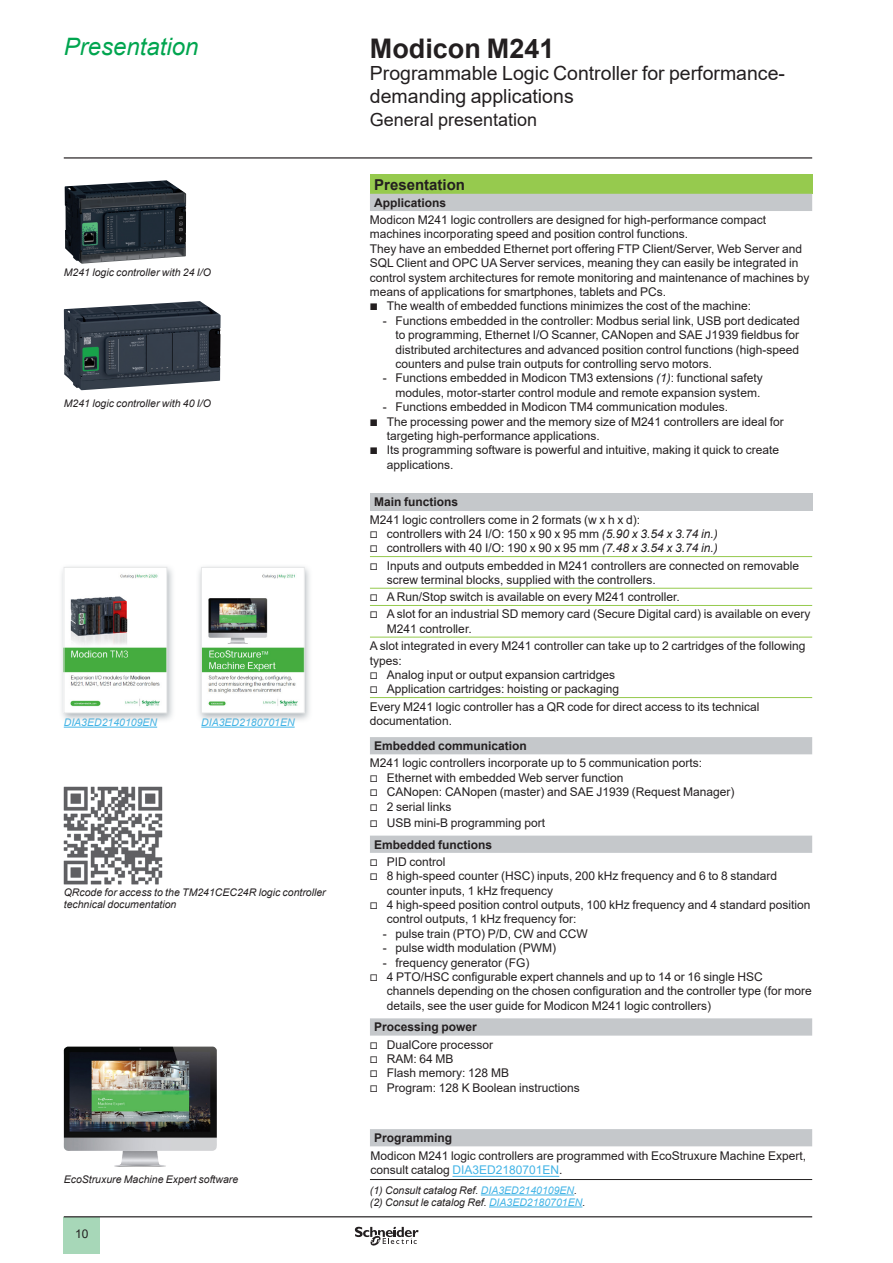
<style>
.page{position:relative;width:893px;height:1263px;background:#fff}
.page>*{position:absolute;margin:0;border:0;box-sizing:border-box;transform-origin:0 0}
._0_TitleLev1{font:700 27px "Arial";color:#231f20}
._0_Topic{font:italic 24px "Arial";color:#00a54f}
._0_TitleLev2{font:19.5px/22.5px "Arial";color:#231f20}
._0_TitleLev3{font:18px "Arial";color:#231f20}
._1_Section_3__10{font:700 15px "Arial";color:#231f20}
._1_Text__8{font:12px/14.4px "Arial";color:#231f20}
._1_Section_4__8{font:700 12px "Arial";color:#231f20}
.t1{font:12px/14.4px "Arial";color:#231f20}
._1_Legend___Nota__7{font:italic 10.5px/12px "Arial";color:#231f20}
._1_Legend__7{font:italic 10.5px "Arial";color:#231f20}
._1_Legend___Nota__7-2{font:italic 10.5px "Arial";color:#42b4e6}
.s1{font-family:"Graph Schneider"}
.s2{font-style:italic}
.s3{color:#42b4e6}
</style>
<div class="page">
<hr style="left:64px;top:157px;width:748px;height:2px;background:#231f20">
<div style="left:64px;top:1217px;width:36px;height:37px;background:#a7d7b8"></div>
<hr style="left:64px;top:1216px;width:748px;height:1px;background:#231f20">
<svg style="left:355px;top:1226px;width:64px;height:20px"></svg>
<hr style="left:481px;top:1195px;width:93px;height:1px;background:#42b4e6">
<hr style="left:489px;top:1207px;width:93px;height:1px;background:#42b4e6">
<div style="left:370px;top:174px;width:442px;height:20px;background:#96ca4e"></div>
<svg style="left:370px;top:194px;width:442px;height:659px"></svg>
<div style="left:370px;top:493px;width:442px;height:17px;background:#c5c8cb"></div>
<hr style="left:370px;top:697px;width:442px;height:1px;background:#96ca4e">
<hr style="left:370px;top:556px;width:442px;height:1px;background:#96ca4e">
<hr style="left:370px;top:588px;width:442px;height:1px;background:#96ca4e">
<hr style="left:370px;top:605px;width:442px;height:1px;background:#96ca4e">
<hr style="left:370px;top:637px;width:442px;height:1px;background:#96ca4e">
<svg style="left:370px;top:1018px;width:442px;height:128px"></svg>
<hr style="left:370px;top:1179px;width:442px;height:1px;background:#231f20">
<img style="left:65px;top:180px;width:121px;height:84px">
<img style="left:64px;top:301px;width:157px;height:89px">
<img style="left:64px;top:786px;width:99px;height:98px">
<hr style="left:64px;top:727px;width:93px;height:1px;background:#42b4e6">
<hr style="left:201px;top:727px;width:94px;height:1px;background:#42b4e6">
<img style="left:64px;top:1046px;width:153px;height:120px">
<div style="left:196px;top:564px;width:117px;height:159px;background:#959ea4;opacity:.75"></div>
<img style="left:203px;top:569px;width:99px;height:142px">
<div style="left:201px;top:567px;width:103px;height:146px;border:1px solid #e6e7e8"></div>
<div style="left:58px;top:564px;width:118px;height:159px;background:#959ea4;opacity:.75"></div>
<img style="left:66px;top:569px;width:99px;height:142px">
<div style="left:64px;top:567px;width:103px;height:146px;border:1px solid #e6e7e8"></div>
<hr style="left:452px;top:1176px;width:107px;height:1px;background:#42b4e6">
<p class="_0_Topic" style="left:64px;top:31px;width:136px">Presentation</p>
<p class="_0_TitleLev1" style="left:370px;top:29px;width:186px">Modicon M241</p>
<p class="_0_TitleLev2" style="left:370px;top:62px;width:417px">Programmable Logic Controller for performance&shy;demanding applications</p>
<p class="_0_TitleLev3" style="left:370px;top:108px;width:169px">General presentation</p>
<p class="_1_Legend___Nota__7" style="left:64px;top:266px;width:149px">M241 logic controller with 24 I/O</p>
<p class="_1_Legend___Nota__7" style="left:64px;top:397px;width:149px">M241 logic controller with 40 I/O</p>
<p class="_1_Legend___Nota__7-2" style="left:64px;top:715px;width:95px">DIA3ED2140109EN</p>
<p class="_1_Legend___Nota__7-2" style="left:201px;top:715px;width:95px">DIA3ED2180701EN</p>
<p class="_1_Legend___Nota__7" style="left:64px;top:886px;width:264px">QRcode for access to the TM241CEC24R logic controller technical documentation</p>
<p class="_1_Legend__7" style="left:64px;top:1172px;width:176px">EcoStruxure Machine Expert software</p>
<p class="_1_Text__8" style="left:75px;top:1226px;width:15px">10</p>
<p class="_1_Section_3__10" style="left:374px;top:174px;width:92px">Presentation</p>
<p class="_1_Section_4__8" style="left:374px;top:194px;width:74px">Applications</p>
<p class="_1_Text__8" style="left:370px;top:212px;width:398px">Modicon M241 logic controllers are designed for high-performance compact machines incorporating speed and position control functions.</p>
<p class="_1_Text__8" style="left:370px;top:241px;width:441px">They have an embedded Ethernet port offering FTP Client/Server, Web Server and SQL Client and OPC UA Server services, meaning they can easily be integrated in control system architectures for remote monitoring and maintenance of machines by means of applications for smartphones, tablets and PCs.</p>
<p class="_1_Text__8" style="left:370px;top:299px;width:383px"><span class="s1">b</span> The wealth of embedded functions minimizes the cost of the machine:</p>
<p class="_1_Text__8" style="left:395px;top:313px;width:406px;text-align:justify;text-indent:-13px">- Functions embedded in the controller: Modbus serial link, USB port dedicated to programming, Ethernet I/O Scanner, CANopen and SAE J1939 fieldbus for distributed architectures and advanced position control functions (high-speed counters and pulse train outputs for controlling servo motors.</p>
<p class="_1_Text__8" style="left:383px;top:371px;width:382px;text-align:right">- Functions embedded in Modicon TM3 extensions <span class="s2">(1)</span>: functional safety modules, motor-starter control module and remote expansion system.</p>
<p class="_1_Text__8" style="left:383px;top:400px;width:347px">- Functions embedded in Modicon TM4 communication modules.</p>
<p class="_1_Text__8" style="left:370px;top:414px;width:415px"><span class="s1">b</span> The processing power and the memory size of M241 controllers are ideal for</p>
<p class="_1_Text__8" style="left:387px;top:428px;width:214px">targeting high-performance applications.</p>
<p class="_1_Text__8" style="left:370px;top:443px;width:411px"><span class="s1">b</span> Its programming software is powerful and intuitive, making it quick to create</p>
<p class="_1_Text__8" style="left:387px;top:457px;width:68px">applications.</p>
<p class="_1_Section_4__8" style="left:374px;top:494px;width:86px">Main functions</p>
<p class="_1_Text__8" style="left:370px;top:512px;width:272px">M241 logic controllers come in 2 formats (w x h x d):</p>
<p class="_1_Text__8" style="left:370px;top:526px;width:349px"><span class="s1">v</span> controllers with 24 I/O: 150 x 90 x 95 mm <span class="s2">(5. 90 x 3. 54 x 3. 74 in.)</span></p>
<p class="_1_Text__8" style="left:370px;top:541px;width:349px"><span class="s1">v</span> controllers with 40 I/O: 190 x 90 x 95 mm <span class="s2">(7. 48 x 3. 54 x 3. 74 in.)</span></p>
<p class="_1_Text__8" style="left:387px;top:558px;width:414px;text-indent:-17px"><span class="s1">v</span> Inputs and outputs embedded in M241 controllers are connected on removable screw terminal blocks, supplied with the controllers.</p>
<p class="_1_Text__8" style="left:370px;top:590px;width:311px"><span class="s1">v</span> A Run/Stop switch is available on every M241 controller.</p>
<p class="_1_Text__8" style="left:387px;top:607px;width:425px;text-indent:-17px"><span class="s1">v</span> A slot for an industrial SD memory card (Secure Digital card) is available on every<br>M241 controller.</p>
<p class="_1_Text__8" style="left:370px;top:639px;width:437px">A slot integrated in every M241 controller can take up to 2 cartridges of the following types:</p>
<p class="_1_Text__8" style="left:370px;top:667px;width:247px"><span class="s1">v</span> Analog input or output expansion cartridges</p>
<p class="_1_Text__8" style="left:370px;top:682px;width:251px"><span class="s1">v</span> Application cartridges: hoisting or packaging</p>
<p class="_1_Text__8" style="left:370px;top:699px;width:391px">Every M241 logic controller has a QR code for direct access to its technical documentation.</p>
<p class="_1_Section_4__8" style="left:374px;top:737px;width:154px">Embedded communication</p>
<p class="_1_Text__8" style="left:370px;top:756px;width:334px">M241 logic controllers incorporate up to 5 communication ports:</p>
<p class="_1_Text__8" style="left:370px;top:770px;width:255px"><span class="s1">v</span> Ethernet with embedded Web server function</p>
<p class="_1_Text__8" style="left:370px;top:785px;width:366px"><span class="s1">v</span> CANopen: CANopen (master) and SAE J1939 (Request Manager)</p>
<p class="_1_Text__8" style="left:370px;top:799px;width:83px"><span class="s1">v</span> 2 serial links</p>
<p class="_1_Text__8" style="left:370px;top:815px;width:177px"><span class="s1">v</span> USB mini-B programming port</p>
<p class="_1_Section_4__8" style="left:374px;top:836px;width:120px">Embedded functions</p>
<p class="_1_Text__8" style="left:370px;top:854px;width:77px"><span class="s1">v</span> PID control</p>
<p class="_1_Text__8" style="left:387px;top:869px;width:392px;text-indent:-17px"><span class="s1">v</span> 8 high-speed counter (HSC) inputs, 200 kHz frequency and 6 to 8 standard counter inputs, 1 kHz frequency</p>
<p class="_1_Text__8" style="left:387px;top:897px;width:425px;text-indent:-17px"><span class="s1">v</span> 4 high-speed position control outputs, 100 kHz frequency and 4 standard position control outputs, 1 kHz frequency for:</p>
<p class="_1_Text__8" style="left:383px;top:926px;width:207px">- pulse train (PTO) P/D, CW and CCW</p>
<p class="_1_Text__8" style="left:383px;top:941px;width:175px">- pulse width modulation (PWM)</p>
<p class="_1_Text__8" style="left:383px;top:955px;width:148px">- frequency generator (FG)</p>
<p class="_1_Text__8" style="left:387px;top:969px;width:426px;text-indent:-17px"><span class="s1">v</span> 4 PTO/HSC configurable expert channels and up to 14 or 16 single HSC channels depending on the chosen configuration and the controller type (for more details, see the user guide for Modicon M241 logic controllers)</p>
<p class="_1_Section_4__8" style="left:374px;top:1019px;width:104px">Processing power</p>
<p class="t1" style="left:370px;top:1037px;width:211px"><span class="s1">v</span> DualCore processor<br><span class="s1">v</span> RAM: 64 MB<br><span class="s1">v</span> Flash memory: 128 MB<br><span class="s1">v</span> Program: 128 K Boolean instructions</p>
<p class="_1_Section_4__8" style="left:374px;top:1129px;width:80px">Programming</p>
<p class="_1_Text__8" style="left:370px;top:1148px;width:437px">Modicon M241 logic controllers are programmed with EcoStruxure Machine Expert, consult catalog <span class="s3">DIA3ED2180701EN</span>.</p>
<p class="_1_Legend__7" style="left:370px;top:1183px;width:207px">(1) Consult catalog Ref. <span class="s3">DIA3ED2140109EN</span>.</p>
<p class="_1_Legend__7" style="left:370px;top:1195px;width:215px">(2) Consut le catalog Ref. <span class="s3">DIA3ED2180701EN</span>.</p>
</div>
